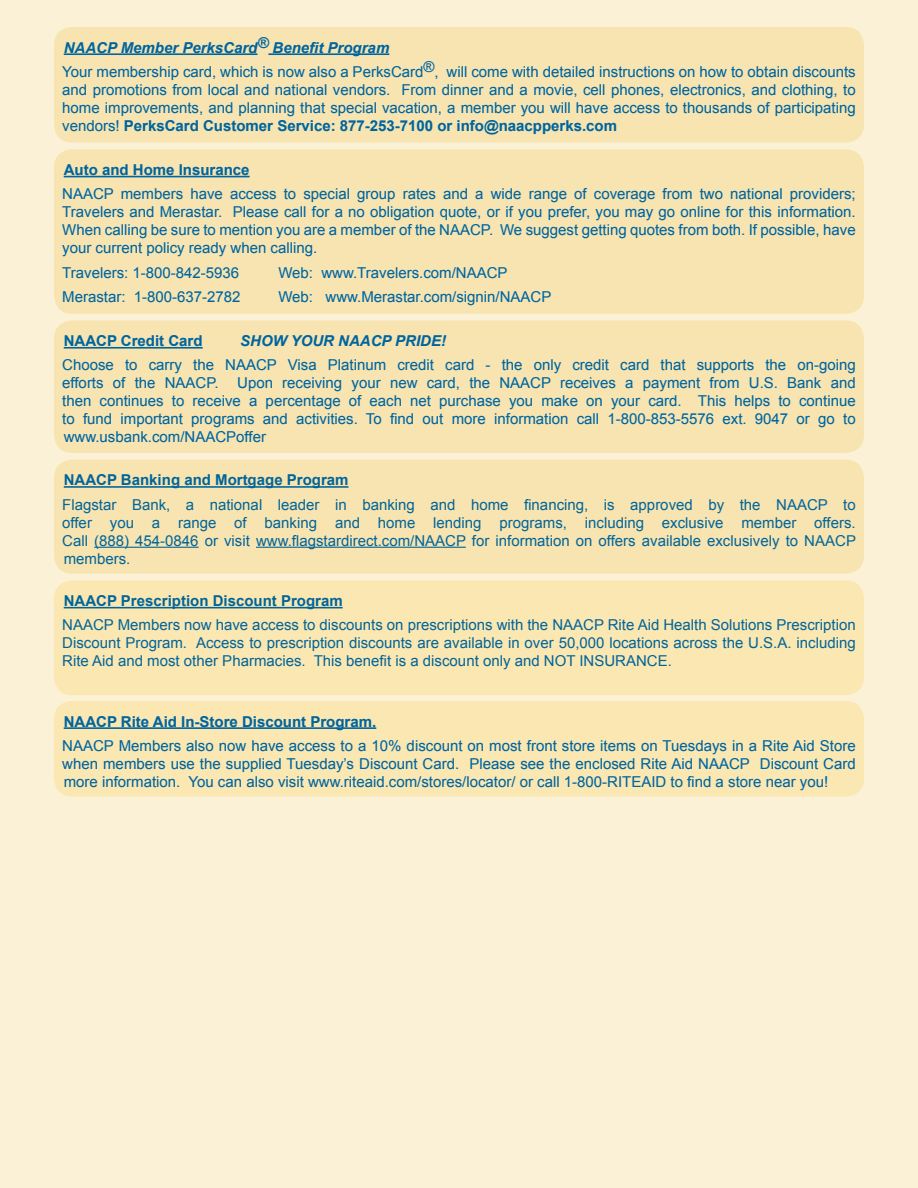
<style>
.page{position:relative;width:918px;height:1188px;background:#fbf1d6}
.page>*{position:absolute;margin:0;border:0;box-sizing:border-box;transform-origin:0 0}
.t1{font:15px/18px "Arial";color:#01649a;text-align:justify}
.t2{font:700 15px "Arial";color:#01649a}
.t3{font:italic 700 15px "Arial";color:#01649a}
.s1{font-weight:700}
</style>
<div class="page">
<div style="left:54px;top:580px;width:810px;height:115px;background:#fbe7b1;border-radius:18px"></div>
<hr style="left:64px;top:607px;width:279px;height:1px;background:#01649a">
<div style="left:54px;top:701px;width:810px;height:95px;background:#fbe7b1;border-radius:18px"></div>
<hr style="left:64px;top:727px;width:312px;height:2px;background:#01649a">
<div style="left:54px;top:460px;width:810px;height:114px;background:#f7e4b0;border-radius:18px"></div>
<hr style="left:64px;top:486px;width:285px;height:2px;background:#01649a">
<hr style="left:94px;top:547px;width:105px;height:1px;background:#01649a">
<hr style="left:256px;top:547px;width:210px;height:1px;background:#01649a">
<div style="left:54px;top:321px;width:810px;height:132px;background:#f7e4b0;border-radius:18px"></div>
<hr style="left:64px;top:347px;width:139px;height:2px;background:#01649a">
<div style="left:54px;top:149px;width:810px;height:165px;background:#f7e4b0;border-radius:18px"></div>
<hr style="left:64px;top:176px;width:186px;height:1px;background:#01649a">
<div style="left:54px;top:27px;width:810px;height:116px;background:#f7e4b0;border-radius:18px"></div>
<hr style="left:64px;top:53px;width:193px;height:2px;background:#01649a">
<hr style="left:268px;top:53px;width:121px;height:2px;background:#01649a">
<p class="t3" style="left:64px;top:38px;width:327px">NAACP Member PerksCard® Benefit Program</p>
<p class="t1" style="left:62px;top:63px;width:795px">Your membership card, which is now also a PerksCard®, will come with detailed instructions on how to obtain discounts and promotions from local and national vendors. From dinner and a movie, cell phones, electronics, and clothing, to home improvements, and planning that special vacation, a member you will have access to thousands of participating vendors! <span class="s1">PerksCard Customer Service: 877-253-7100 or info@naacpperks.com</span></p>
<p class="t2" style="left:64px;top:160px;width:187px">Auto and Home Insurance</p>
<p class="t1" style="left:62px;top:185px;width:795px">NAACP members have access to special group rates and a wide range of coverage from two national providers; Travelers and Merastar. Please call for a no obligation quote, or if you prefer, you may go online for this information.<br>When calling be sure to mention you are a member of the NAACP. We suggest getting quotes from both. If possible, have your current policy ready when calling.</p>
<p class="t1" style="left:62px;top:263px;width:179px">Travelers: 1-800-842-5936</p>
<p class="t1" style="left:278px;top:263px;width:231px">Web: www.Travelers.com/NAACP</p>
<p class="t1" style="left:62px;top:288px;width:180px">Merastar: 1-800-637-2782</p>
<p class="t1" style="left:278px;top:288px;width:275px">Web: www.Merastar.com/signin/NAACP</p>
<p class="t2" style="left:64px;top:331px;width:140px">NAACP Credit Card</p>
<p class="t3" style="left:240px;top:331px;width:207px">SHOW YOUR NAACP PRIDE!</p>
<p class="t1" style="left:62px;top:356px;width:795px">Choose to carry the NAACP Visa Platinum credit card - the only credit card that supports the on-going efforts of the NAACP. Upon receiving your new card, the NAACP receives a payment from U.S. Bank and then continues to receive a percentage of each net purchase you make on your card. This helps to continue to fund important programs and activities. To find out more information call 1-800-853-5576 ext. 9047 or go to www.usbank.com/NAACPoffer</p>
<p class="t2" style="left:64px;top:470px;width:286px">NAACP Banking and Mortgage Program</p>
<p class="t1" style="left:62px;top:496px;width:795px">Flagstar Bank, a national leader in banking and home financing, is approved by the NAACP to offer you a range of banking and home lending programs, including exclusive member offers.<br>Call (888) 454-0846 or visit www.flagstardirect.com/NAACP for information on offers available exclusively to NAACP members.</p>
<p class="t2" style="left:64px;top:591px;width:280px">NAACP Prescription Discount Program</p>
<p class="t1" style="left:62px;top:616px;width:795px">NAACP Members now have access to discounts on prescriptions with the NAACP Rite Aid Health Solutions Prescription Discount Program. Access to prescription discounts are available in over 50,000 locations across the U.S.A. including Rite Aid and most other Pharmacies. This benefit is a discount only and NOT INSURANCE.</p>
<p class="t2" style="left:64px;top:711px;width:314px">NAACP Rite Aid In-Store Discount Program.</p>
<p class="t1" style="left:62px;top:737px;width:795px">NAACP Members also now have access to a 10% discount on most front store items on Tuesdays in a Rite Aid Store when members use the supplied Tuesday’s Discount Card. Please see the enclosed Rite Aid NAACP Discount Card more information. You can also visit www.riteaid.com/stores/locator/ or call 1-800-RITEAID to find a store near you!</p>
</div>
